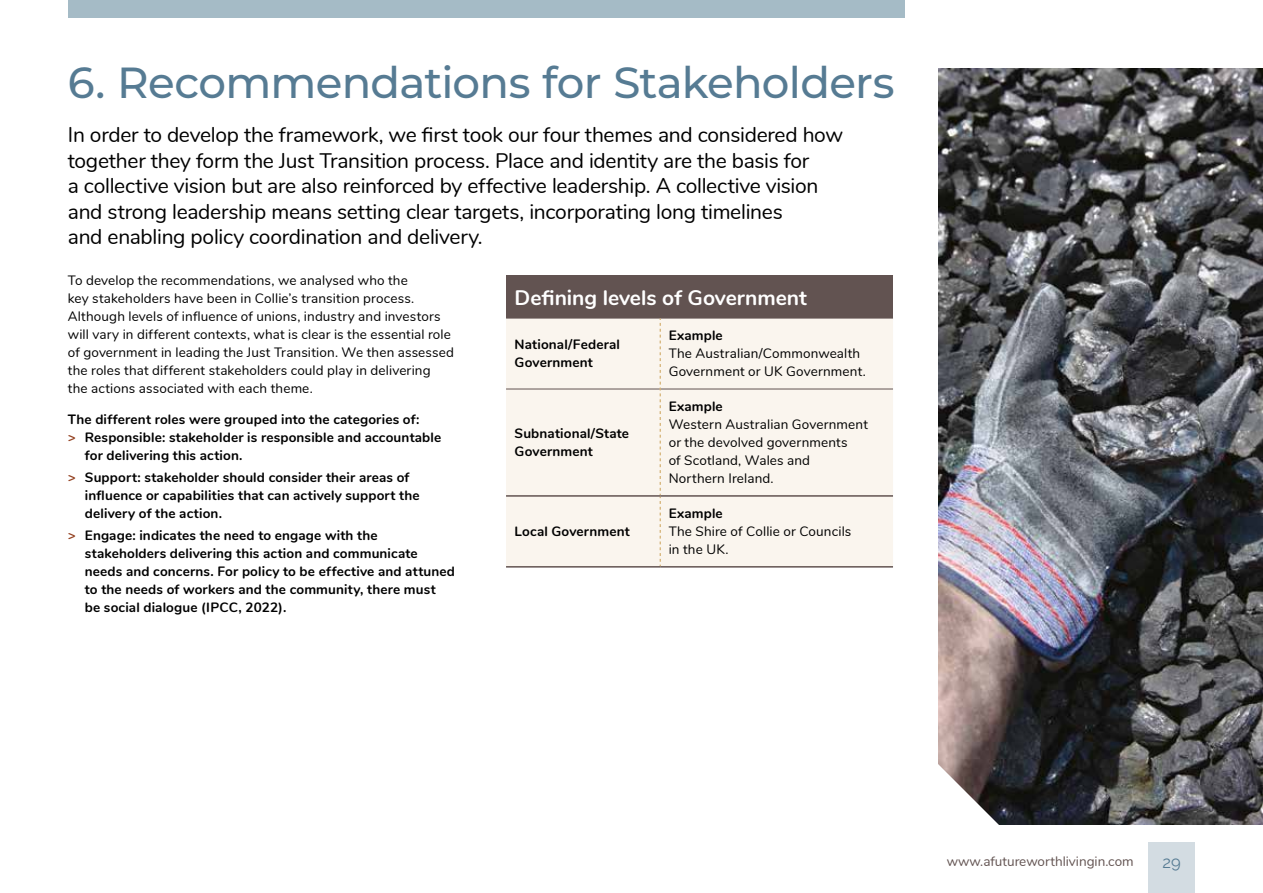
<style>
.page{position:relative;width:1263px;height:893px;background:#fff}
.page>*{position:absolute;margin:0;border:0;box-sizing:border-box;transform-origin:0 0}
.t1{font:500 43.5px "Montserrat";letter-spacing:-.015em;color:#567b93}
.t2{font:21px/25.5px "Nunito";letter-spacing:-.015em;color:#000}
.t3{font:700 21px "Nunito";color:#fff}
.t4{font:16.5px "Raleway";color:#567b93}
.t5{font:700 13.5px/18px "Nunito";letter-spacing:.01em;color:#000}
.t6{font:13.5px/18px "Nunito";letter-spacing:.01em;color:#000}
.t7{font:13.5px "Nunito";color:#625351}
.s1{color:#93401f}
</style>
<div class="page">
<div style="left:1148px;top:842px;width:47px;height:51px;background:#d3dce2"></div>
<div style="left:68px;top:0;width:837px;height:17px;background:#a5bbc6"></div>
<div style="left:506px;top:276px;width:387px;height:42px;background:#625351"></div>
<div style="left:506px;top:319px;width:387px;height:247px;background:#faf5ee"></div>
<hr style="left:506px;top:275px;width:154px;height:1px;background:#625351">
<hr style="left:660px;top:275px;width:233px;height:1px;background:#625351">
<hr style="left:506px;top:318px;width:154px;height:1px;background:#625351">
<hr style="left:506px;top:389px;width:154px;height:1px;background:#625351">
<hr style="left:660px;top:318px;width:233px;height:1px;background:#625351">
<hr style="left:660px;top:389px;width:233px;height:1px;background:#625351">
<svg style="left:660px;top:318px;width:1px;height:248px"></svg>
<hr style="left:506px;top:495px;width:154px;height:2px;background:#625351">
<hr style="left:506px;top:566px;width:154px;height:2px;background:#625351">
<hr style="left:660px;top:495px;width:233px;height:2px;background:#625351">
<hr style="left:660px;top:566px;width:233px;height:2px;background:#625351">
<img style="left:939px;top:68px;width:324px;height:757px">
<svg style="left:938px;top:764px;width:62px;height:61px"></svg>
<h1 class="t1" style="left:68px;top:53px;width:828px">6. Recommendations for Stakeholders</h1>
<p class="t2" style="left:68px;top:121px;width:777px">In order to develop the framework, we first took our four themes and considered how together they form the Just Transition process. Place and identity are the basis for<br>a collective vision but are also reinforced by effective leadership. A collective vision and strong leadership means setting clear targets, incorporating long timelines<br>and enabling policy coordination and delivery.</p>
<p class="t6" style="left:68px;top:270px;width:388px">To develop the recommendations, we analysed who the<br>key stakeholders have been in Collie’s transition process.<br>Although levels of influence of unions, industry and investors will vary in different contexts, what is clear is the essential role of government in leading the Just Transition. We then assessed the roles that different stakeholders could play in delivering<br>the actions associated with each theme.</p>
<p class="t5" style="left:68px;top:409px;width:353px">The different roles were grouped into the categories of:</p>
<p class="t5" style="left:68px;top:427px;width:375px"><span class="s1">&gt;</span> Responsible: stakeholder is responsible and accountable</p>
<p class="t5" style="left:85px;top:445px;width:159px">for delivering this action.</p>
<p class="t5" style="left:85px;top:467px;width:336px;text-indent:-17px"><span class="s1">&gt;</span> Support: stakeholder should consider their areas of influence or capabilities that can actively support the delivery of the action.</p>
<p class="t5" style="left:85px;top:526px;width:372px;text-indent:-17px"><span class="s1">&gt;</span> Engage: indicates the need to engage with the stakeholders delivering this action and communicate needs and concerns. For policy to be effective and attuned to the needs of workers and the community, there must<br>be social dialogue (IPCC, 2022).</p>
<h2 class="t3" style="left:514px;top:283px;width:294px">Defining levels of Government</h2>
<p class="t5" style="left:514px;top:335px;width:107px">National/Federal<br>Government</p>
<p class="t5" style="left:669px;top:326px;width:56px">Example</p>
<p class="t6" style="left:669px;top:344px;width:199px">The Australian/Commonwealth<br>Government or UK Government.</p>
<p class="t5" style="left:669px;top:397px;width:56px">Example</p>
<p class="t6" style="left:669px;top:415px;width:201px">Western Australian Government or the devolved governments<br>of Scotland, Wales and<br>Northern Ireland.</p>
<p class="t5" style="left:514px;top:424px;width:116px">Subnational/State<br>Government</p>
<p class="t5" style="left:669px;top:504px;width:56px">Example</p>
<p class="t6" style="left:669px;top:522px;width:184px">The Shire of Collie or Councils in the UK.</p>
<p class="t5" style="left:514px;top:522px;width:117px">Local Government</p>
<p class="t7" style="left:947px;top:851px;width:188px">www.afutureworthlivingin.com</p>
<p class="t4" style="left:1162px;top:849px;width:20px">29</p>
</div>
